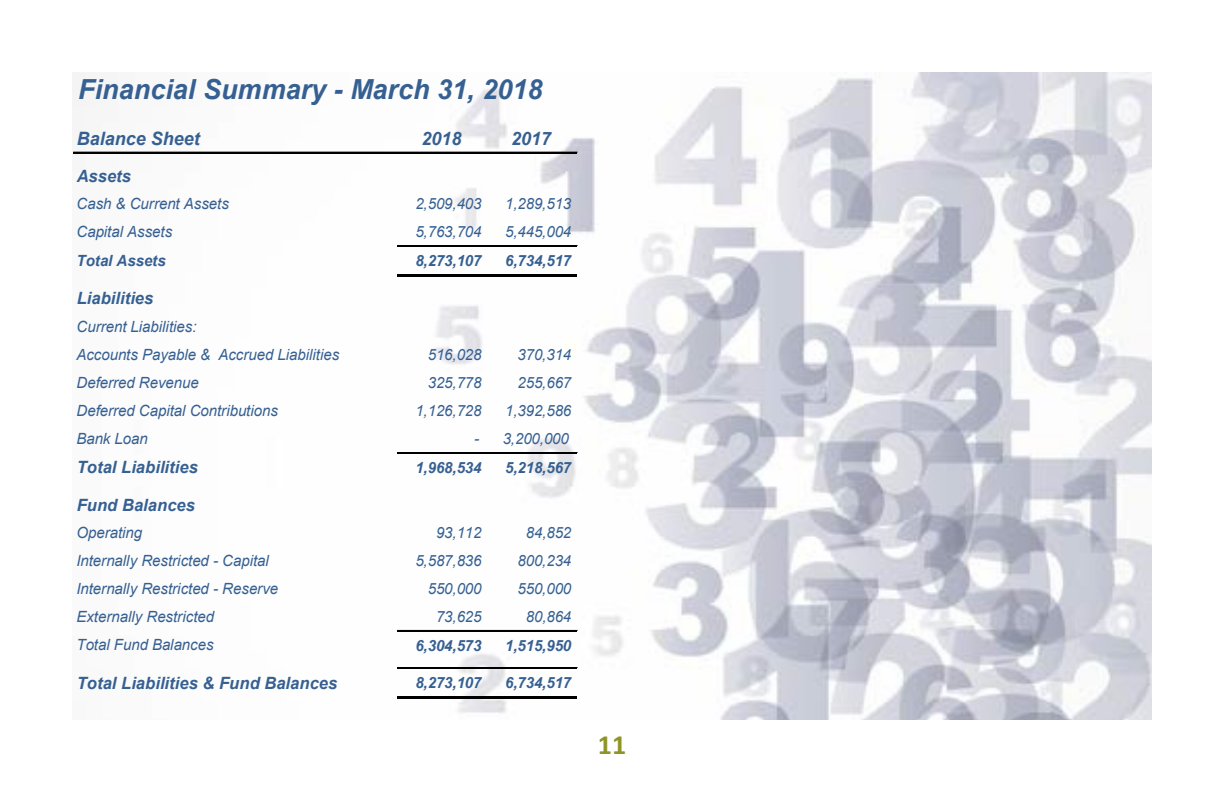
<style>
.page{position:relative;width:1224px;height:792px;background:#fff}
.page>*{position:absolute;margin:0;border:0;box-sizing:border-box;transform-origin:0 0}
.t1{font:700 28px "Calibri";color:#8d9526}
.t2{font:italic 700 27.6px "Arial";color:#366092}
.t3{font:italic 700 18.4px "Arial";color:#366092}
.t4{font:italic 700 17px "Arial";letter-spacing:.005em;color:#366092}
.t5{font:italic 15.4px/28.2px "Arial";letter-spacing:-.01em;color:#366092}
.t6{font:italic 700 15.4px "Arial";letter-spacing:-.01em;color:#366092}
</style>
<div class="page">
<img style="left:72px;top:72px;width:1080px;height:648px">
<hr style="left:74px;top:152px;width:503px;height:2px;background:#000">
<hr style="left:397px;top:245px;width:180px;height:2px;background:#000">
<hr style="left:397px;top:274px;width:180px;height:3px;background:#000">
<hr style="left:397px;top:452px;width:180px;height:2px;background:#000">
<hr style="left:397px;top:630px;width:180px;height:2px;background:#000">
<hr style="left:397px;top:667px;width:180px;height:2px;background:#000">
<hr style="left:397px;top:696px;width:180px;height:3px;background:#000">
<h2 class="t2" style="left:78px;top:71px;width:466px">Financial Summary - March 31, 2018</h2>
<p class="t3" style="left:77px;top:127px;width:124px">Balance Sheet</p>
<p class="t3" style="left:421px;top:127px;width:41px">2018</p>
<p class="t3" style="left:511px;top:127px;width:41px">2017</p>
<p class="t4" style="left:77px;top:165px;width:56px">Assets</p>
<p class="t5" style="left:76px;top:190px;width:154px">Cash &amp; Current Assets</p>
<p class="t5" style="left:415px;top:190px;width:68px">2,509,403</p>
<p class="t5" style="left:505px;top:190px;width:68px">1,289,513</p>
<p class="t5" style="left:76px;top:218px;width:97px">Capital Assets</p>
<p class="t5" style="left:415px;top:218px;width:68px">5,763,704</p>
<p class="t5" style="left:505px;top:218px;width:68px">5,445,004</p>
<p class="t6" style="left:76px;top:251px;width:91px">Total Assets</p>
<p class="t6" style="left:415px;top:251px;width:68px">8,273,107</p>
<p class="t6" style="left:505px;top:251px;width:68px">6,734,517</p>
<p class="t4" style="left:77px;top:287px;width:78px">Liabilities</p>
<p class="t5" style="left:76px;top:313px;width:264px">Current Liabilities:<br>Accounts Payable &amp; Accrued Liabilities</p>
<p class="t5" style="left:428px;top:341px;width:55px">516,028</p>
<p class="t5" style="left:518px;top:341px;width:55px">370,314</p>
<p class="t5" style="left:76px;top:369px;width:124px">Deferred Revenue</p>
<p class="t5" style="left:428px;top:369px;width:55px">325,778</p>
<p class="t5" style="left:518px;top:369px;width:55px">255,667</p>
<p class="t5" style="left:76px;top:397px;width:203px">Deferred Capital Contributions</p>
<p class="t5" style="left:415px;top:397px;width:68px">1,126,728</p>
<p class="t5" style="left:505px;top:397px;width:68px">1,392,586</p>
<p class="t5" style="left:76px;top:425px;width:73px">Bank Loan</p>
<p class="t5" style="left:474px;top:425px;width:96px">- 3,200,000</p>
<p class="t4" style="left:77px;top:456px;width:123px">Total Liabilities</p>
<p class="t6" style="left:415px;top:457px;width:68px">1,968,534</p>
<p class="t6" style="left:505px;top:457px;width:68px">5,218,567</p>
<p class="t4" style="left:77px;top:493px;width:120px">Fund Balances</p>
<p class="t5" style="left:76px;top:519px;width:67px">Operating</p>
<p class="t5" style="left:436px;top:519px;width:47px">93,112</p>
<p class="t5" style="left:526px;top:519px;width:47px">84,852</p>
<p class="t5" style="left:76px;top:547px;width:194px">Internally Restricted - Capital</p>
<p class="t5" style="left:415px;top:547px;width:68px">5,587,836</p>
<p class="t5" style="left:518px;top:547px;width:55px">800,234</p>
<p class="t5" style="left:76px;top:575px;width:203px">Internally Restricted - Reserve</p>
<p class="t5" style="left:428px;top:575px;width:55px">550,000</p>
<p class="t5" style="left:518px;top:575px;width:55px">550,000</p>
<p class="t5" style="left:76px;top:603px;width:139px">Externally Restricted</p>
<p class="t5" style="left:436px;top:603px;width:47px">73,625</p>
<p class="t5" style="left:526px;top:603px;width:47px">80,864</p>
<p class="t5" style="left:76px;top:631px;width:139px">Total Fund Balances</p>
<p class="t6" style="left:415px;top:635px;width:68px">6,304,573</p>
<p class="t6" style="left:505px;top:635px;width:68px">1,515,950</p>
<p class="t4" style="left:77px;top:672px;width:262px">Total Liabilities &amp; Fund Balances</p>
<p class="t6" style="left:415px;top:673px;width:68px">8,273,107</p>
<p class="t6" style="left:505px;top:673px;width:68px">6,734,517</p>
<h1 class="t1" style="left:598px;top:725px;width:30px">11</h1>
</div>
